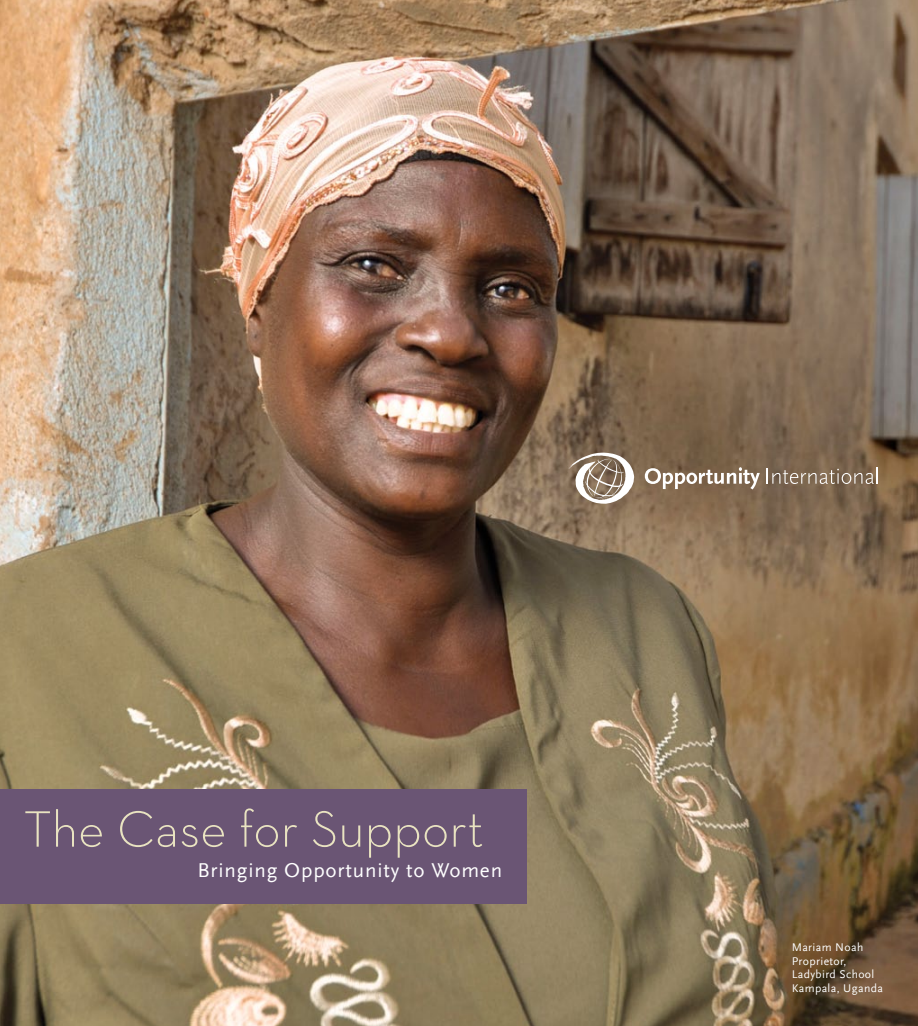
<style>
.page{position:relative;width:918px;height:1026px;background:#fff}
.page>*{position:absolute;margin:0;border:0;box-sizing:border-box;transform-origin:0 0}
.t1{font:300 52.05px "Neutraface Text";color:#e9e3c1}
.t2{font:21px "Scala Sans LF";letter-spacing:.04em;color:#fff}
.t3{font:11.7px/13.5px "Scala Sans LF";letter-spacing:.03em;color:#fff}
</style>
<div class="page">
<img style="left:0;top:0;width:918px;height:1026px">
<div style="left:0;top:789px;width:526px;height:114px;background:#6a5574"></div>
<svg style="left:645px;top:467px;width:115px;height:22px"></svg>
<svg style="left:767px;top:467px;width:111px;height:17px;background:#927f6d"></svg>
<svg style="left:569px;top:453px;width:65px;height:51px"></svg>
<h1 class="t1" style="left:24px;top:796px;width:462px">The Case for Support</h1>
<h2 class="t2" style="left:197px;top:859px;width:306px">Bringing Opportunity to Women</h2>
<p class="t3" style="left:792px;top:941px;width:93px">Mariam Noah<br>Proprietor,<br>Ladybird School<br>Kampala, Uganda</p>
</div>
